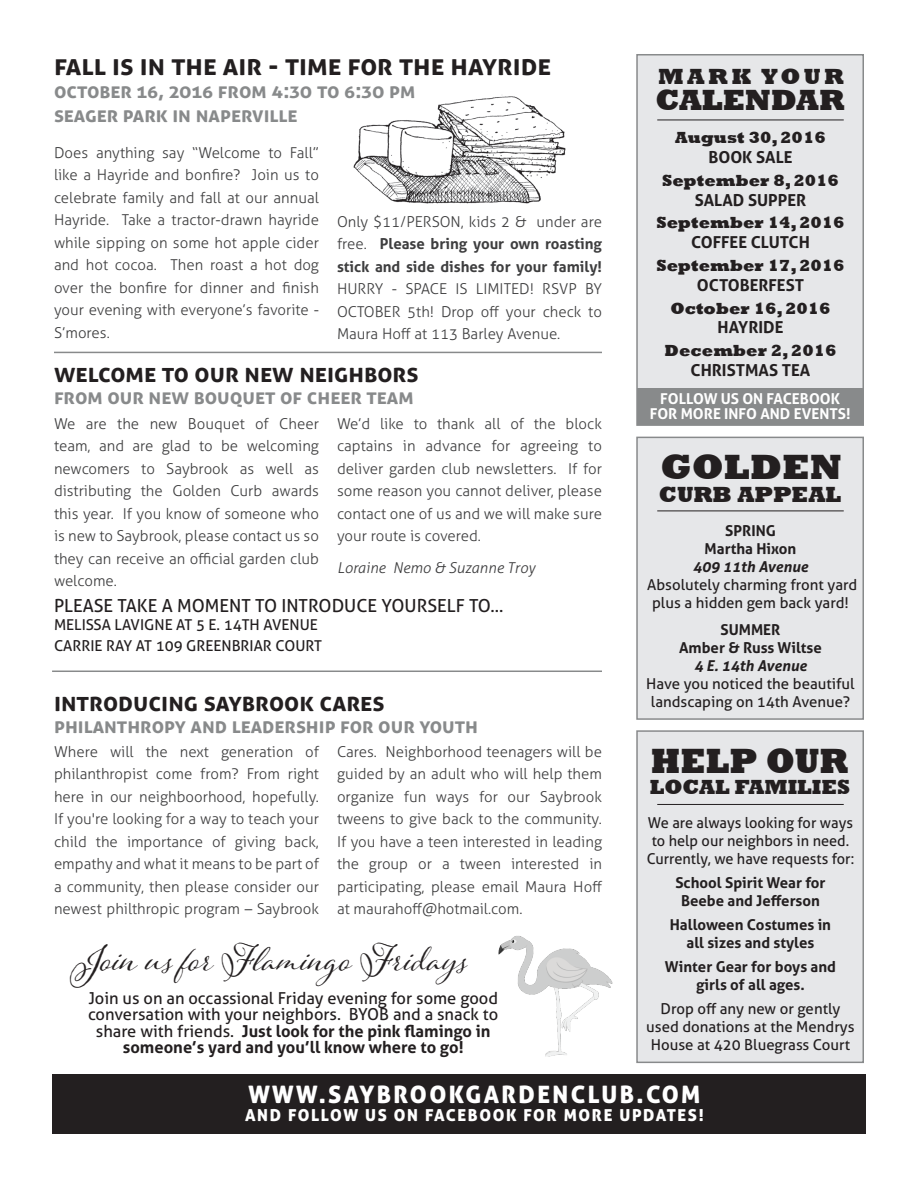
<style>
.page{position:relative;width:918px;height:1188px;background:#fff}
.page>*{position:absolute;margin:0;border:0;box-sizing:border-box;transform-origin:0 0}
.t1{font:46.5px "Adorn Pomander";color:#231f20}
.t2{font:800 36px "Rockwell";color:#231f20;scale:.94 1}
.t3{font:800 36px "Rockwell";color:#231f20}
.t4{font:800 30px "Rockwell";color:#231f20}
.t5{font:700 28.5px "Aller";color:#231f20}
.t6{font:700 25.5px "Aller";color:#231f20}
.t7{font:24px "Aller Display";letter-spacing:.1em;color:#fff}
.t8{font:800 22.5px "Rockwell";letter-spacing:.05em;color:#231f20}
.t9{font:700 21px/24px "Aller";color:#888a8b}
.t10{font:800 21px "Rockwell";color:#231f20}
.t11{font:18px "Aller";color:#231f20}
.t12{font:700 16.5px "Aller";color:#231f20}
.t13{font:16.5px/16.5px "Aller";color:#231f20}
.t14{font:800 16.5px "Rockwell";color:#231f20}
.t15{font:16.5px "Aller Display";letter-spacing:.1em;color:#fff}
.t16{font:300 15px/22.5px "Aller";color:#3e3e3f;text-align:justify}
.t17{font:15px/18px "Aller";color:#231f20;text-align:center}
.t18{font:700 15px/18px "Aller";color:#231f20;text-align:center}
.t19{font:700 15px/22.5px "Aller";color:#3e3e3f;text-align:justify}
.t20{font:700 15px/15px "Aller";color:#fff;text-align:center}
.t21{font:italic 700 15px "Aller";color:#231f20}
.t22{font:italic 300 15px "Aller";color:#3e3e3f}
.s1{font-weight:300}
.s2{font-weight:400}
</style>
<div class="page">
<img style="left:353px;top:96px;width:213px;height:108px">
<hr style="left:54px;top:352px;width:548px;height:1px;background:#888a8b">
<hr style="left:52px;top:671px;width:550px;height:1px;background:#888a8b">
<div style="left:52px;top:1074px;width:814px;height:60px;background:#231f20"></div>
<div style="left:636px;top:54px;width:228px;height:372px;background:#e6e7e9;border:2px solid #888a8b"></div>
<hr style="left:657px;top:120px;width:187px;height:1px;background:#231f20">
<div style="left:636px;top:437px;width:228px;height:283px;background:#e6e7e9;border:2px solid #888a8b"></div>
<hr style="left:657px;top:511px;width:187px;height:1px;background:#231f20">
<div style="left:636px;top:730px;width:228px;height:333px;background:#e6e7e9;border:2px solid #888a8b"></div>
<hr style="left:657px;top:804px;width:187px;height:1px;background:#231f20">
<img style="left:498px;top:936px;width:115px;height:121px">
<div style="left:637px;top:388px;width:226px;height:36px;background:#888a8b"></div>
<h3 class="t5" style="left:54px;top:47px;width:498px">fall is in the air - time for the hayride</h3>
<h3 class="t9" style="left:54px;top:78px;width:363px">october 16, 2016 from 4:30 to 6:30 pm seager park in naperville</h3>
<p class="t16" style="left:54px;top:141px;width:267px">Does anything say “Welcome to Fall” like a Hayride and bonfire? Join us to celebrate family and fall at our annual Hayride. Take a tractor-drawn hayride while sipping on some hot apple cider and hot cocoa. Then roast a hot dog over the bonfire for dinner and finish your evening with everyone’s favorite - S’mores.</p>
<p class="t19" style="left:337px;top:210px;width:267px"><span class="s1">Only $11/PERSON, kids 2 &amp; under are free.</span> Please bring your own roasting stick and side dishes for your family!</p>
<p class="t16" style="left:337px;top:278px;width:267px">HURRY - SPACE IS LIMITED! RSVP BY OCTOBER 5th! Drop off your check to Maura Hoff at 113 Barley Avenue.</p>
<h3 class="t6" style="left:54px;top:357px;width:366px">welcome to our new neighbors</h3>
<h3 class="t9" style="left:54px;top:385px;width:361px">from our new bouquet of cheer team</h3>
<p class="t16" style="left:54px;top:412px;width:267px">We are the new Bouquet of Cheer team, and are glad to be welcoming newcomers to Saybrook as well as distributing the Golden Curb awards this year. If you know of someone who is new to Saybrook, please contact us so they can receive an official garden club welcome.</p>
<p class="t16" style="left:337px;top:412px;width:267px">We’d like to thank all of the block captains in advance for agreeing to deliver garden club newsletters. If for some reason you cannot deliver, please contact one of us and we will make sure your route is covered.</p>
<p class="t22" style="left:337px;top:558px;width:200px">Loraine Nemo &amp; Suzanne Troy</p>
<p class="t11" style="left:54px;top:595px;width:451px">Please take a moment to introduce yourself to...</p>
<p class="t17" style="left:54px;top:616px;width:41px">Melissa</p>
<p class="t17" style="left:115px;top:616px;width:205px">Lavigne at 5 E. 14th Avenue</p>
<p class="t17" style="left:54px;top:637px;width:10px">Carr</p>
<p class="t17" style="left:90px;top:637px;width:233px">ie Ray at 109 Greenbriar Court</p>
<h3 class="t6" style="left:54px;top:686px;width:332px">introducing saybrook cares</h3>
<h3 class="t9" style="left:54px;top:713px;width:426px">philanthropy and leadership for our youth</h3>
<p class="t16" style="left:54px;top:740px;width:267px">Where will the next generation of philanthropist come from? From right here in our neighboorhood, hopefully.<br>If you're looking for a way to teach your child the importance of giving back, empathy and what it means to be part of a community, then please consider our newest philthropic program – Saybrook</p>
<p class="t16" style="left:337px;top:740px;width:267px">Cares. Neighborhood teenagers will be guided by an adult who will help them organize fun ways for our Saybrook tweens to give back to the community.<br>If you have a teen interested in leading the group or a tween interested in participating, please email Maura Hoff at maurahoff@hotmail.com.</p>
<h1 class="t1" style="left:76px;top:925px;width:393px">Join us for Flamingo Fridays</h1>
<p class="t13" style="left:88px;top:990px;width:412px">Join us on an occassional Friday evening for some good conversation with your neighbors. BYOB</p>
<p class="t13" style="left:393px;top:1006px;width:107px">and a snack to</p>
<p class="t12" style="left:96px;top:1021px;width:396px"><span class="s2">share with friends.</span> Just look for the pink flamingo in</p>
<p class="t12" style="left:123px;top:1037px;width:342px">someone’s yard and you’ll know where to go!</p>
<h3 class="t8" style="left:658px;top:63px;width:187px">MARK YO UR</h3>
<h3 class="t4" style="left:656px;top:83px;width:191px">CALENDAR</h3>
<p class="t14" style="left:675px;top:128px;width:152px">AUGUST 30, 2016</p>
<p class="t12" style="left:708px;top:147px;width:86px">book sale</p>
<p class="t14" style="left:662px;top:171px;width:178px">SEPTEMBER 8, 2016</p>
<p class="t12" style="left:695px;top:190px;width:113px">Salad Supper</p>
<p class="t14" style="left:656px;top:213px;width:190px">SEPTEMBER 14, 2016</p>
<p class="t12" style="left:691px;top:232px;width:120px">Coffee Clutch</p>
<p class="t14" style="left:656px;top:256px;width:190px">SEPTEMBER 17, 2016</p>
<p class="t12" style="left:697px;top:275px;width:109px">Octoberfest</p>
<p class="t14" style="left:670px;top:299px;width:162px">OCTOBER 16, 2016</p>
<p class="t12" style="left:718px;top:317px;width:67px">Hayride</p>
<p class="t14" style="left:665px;top:341px;width:173px">DECEMBER 2, 2016</p>
<p class="t12" style="left:691px;top:360px;width:121px">Christmas tea</p>
<p class="t20" style="left:650px;top:391px;width:202px">follow us on facebook for more info and events!</p>
<h2 class="t3" style="left:661px;top:446px;width:183px">GOLDEN</h2>
<h3 class="t8" style="left:659px;top:481px;width:184px">CURB APPEAL</h3>
<p class="t18" style="left:705px;top:521px;width:93px;text-align:left;text-indent:21px">Spring<br>Martha Hixon</p>
<p class="t21" style="left:693px;top:557px;width:117px">409 11th Avenue</p>
<p class="t17" style="left:647px;top:575px;width:212px">Absolutely charming front yard plus a hidden gem back yard!</p>
<p class="t18" style="left:679px;top:620px;width:144px">Summer<br>Amber &amp; Russ Wiltse</p>
<p class="t21" style="left:694px;top:656px;width:114px">4 E. 14th Avenue</p>
<p class="t17" style="left:646px;top:674px;width:210px">H ave you noticed the beautiful landscaping on 14th Avenue?</p>
<h2 class="t2" style="left:651px;top:740px;width:212px">HELP OUR</h2>
<h3 class="t10" style="left:650px;top:775px;width:202px">LOCAL FAMILIES</h3>
<p class="t17" style="left:647px;top:814px;width:209px">We are always looking for ways to help our neighbors in need.<br>Currently, we have requests for:</p>
<p class="t18" style="left:675px;top:874px;width:152px">School Spirit Wear for<br>Beebe and Jefferson</p>
<p class="t18" style="left:670px;top:916px;width:163px">Halloween Costumes in all sizes and styles</p>
<p class="t18" style="left:665px;top:958px;width:173px">Winter Gear for boys and girls of all ages.</p>
<p class="t17" style="left:646px;top:1000px;width:210px">Drop off any new or gently used donations at the Mendrys<br>H ouse at 420 Bluegrass Court</p>
<h3 class="t7" style="left:248px;top:1079px;width:454px">WWW.SAYBROOKGARDENCLUB.COM</h3>
<p class="t15" style="left:245px;top:1105px;width:460px">AND FOLLOW US ON FACEBOOK FOR MORE UPDATES!</p>
</div>
